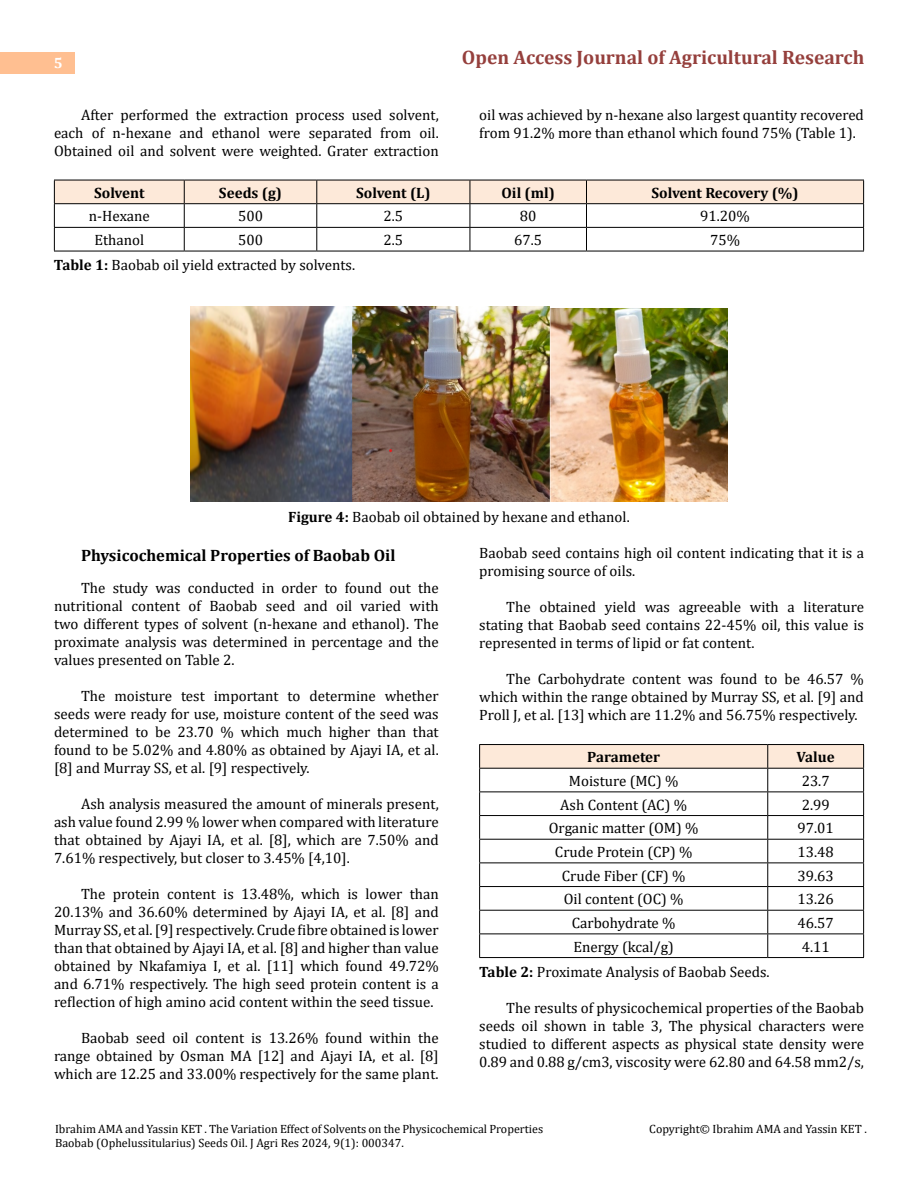
<style>
.page{position:relative;width:918px;height:1188px;background:#fff}
.page>*{position:absolute;margin:0;border:0;box-sizing:border-box;transform-origin:0 0}
.t1{font:700 19.5px "Cambria";color:#953f3c}
.t2{font:700 16.5px "Cambria";color:#000}
.t3{font:15px/18px "Cambria";color:#000;text-align:justify}
.t4{font:700 15px "Cambria";color:#000}
.t5{font:700 15px "Cambria";color:#fff}
.t6{font:12px/14.4px "Cambria";color:#000}
.s1{font-weight:700}
</style>
<div class="page">
<div style="left:0;top:52px;width:74px;height:21px;background:#ffbf91"></div>
<hr style="left:54px;top:251px;width:130px;height:1px;background:#000">
<hr style="left:184px;top:251px;width:133px;height:1px;background:#000">
<hr style="left:317px;top:251px;width:153px;height:1px;background:#000">
<hr style="left:470px;top:251px;width:116px;height:1px;background:#000">
<hr style="left:586px;top:251px;width:278px;height:1px;background:#000">
<svg style="left:54px;top:180px;width:810px;height:71px"></svg>
<img style="left:191px;top:306px;width:536px;height:196px">
<hr style="left:479px;top:744px;width:289px;height:1px;background:#000">
<hr style="left:768px;top:744px;width:96px;height:1px;background:#000">
<hr style="left:479px;top:957px;width:289px;height:1px;background:#000">
<hr style="left:768px;top:957px;width:96px;height:1px;background:#000">
<svg style="left:479px;top:745px;width:385px;height:212px"></svg>
<p class="t5" style="left:54px;top:53px;width:10px">5</p>
<h1 class="t1" style="left:462px;top:44px;width:404px">Open Access Journal of Agricultural Research</h1>
<p class="t3" style="left:54px;top:105px;width:386px;text-indent:27px">After performed the extraction process used solvent, each of n-hexane and ethanol were separated from oil.<br>Obtained oil and solvent were weighted. Grater extraction</p>
<p class="t3" style="left:479px;top:105px;width:386px">oil was achieved by n-hexane also largest quantity recovered from 91.2% more than ethanol which found 75% (Table 1).</p>
<p class="t4" style="left:94px;top:182px;width:52px">Solvent</p>
<p class="t4" style="left:219px;top:182px;width:65px">Seeds (g)</p>
<p class="t4" style="left:356px;top:182px;width:76px">Solvent (L)</p>
<p class="t4" style="left:502px;top:182px;width:55px">Oil (ml)</p>
<p class="t4" style="left:651px;top:182px;width:149px">Solvent Recovery (%)</p>
<p class="t3" style="left:89px;top:207px;width:62px">n-Hexane</p>
<p class="t3" style="left:238px;top:207px;width:26px">500</p>
<p class="t3" style="left:384px;top:207px;width:21px">2.5</p>
<p class="t3" style="left:520px;top:207px;width:18px">80</p>
<p class="t3" style="left:700px;top:207px;width:51px">91.20%</p>
<p class="t3" style="left:94px;top:231px;width:51px">Ethanol</p>
<p class="t3" style="left:238px;top:231px;width:26px">500</p>
<p class="t3" style="left:384px;top:231px;width:21px">2.5</p>
<p class="t3" style="left:514px;top:231px;width:30px">67.5</p>
<p class="t3" style="left:710px;top:231px;width:31px">75%</p>
<p class="t3" style="left:54px;top:256px;width:303px"><span class="s1">Table 1:</span> Baobab oil yield extracted by solvents.</p>
<p class="t3" style="left:288px;top:508px;width:343px"><span class="s1">Figure 4:</span> Baobab oil obtained by hexane and ethanol.</p>
<p class="t2" style="left:81px;top:544px;width:316px">Physicochemical Properties of Baobab Oil</p>
<p class="t3" style="left:54px;top:578px;width:386px;text-indent:27px">The study was conducted in order to found out the nutritional content of Baobab seed and oil varied with two different types of solvent (n-hexane and ethanol). The proximate analysis was determined in percentage and the values presented on Table 2.</p>
<p class="t3" style="left:54px;top:686px;width:386px;text-indent:27px">The moisture test important to determine whether seeds were ready for use, moisture content of the seed was determined to be 23.70 % which much higher than that found to be 5.02% and 4.80% as obtained by Ajayi IA, et al. [8] and Murray SS, et al. [9] respectively.</p>
<p class="t3" style="left:54px;top:794px;width:386px;text-indent:27px">Ash analysis measured the amount of minerals present, ash value found 2.99 % lower when compared with literature that obtained by Ajayi IA, et al. [8], which are 7.50% and 7.61% respectively, but closer to 3.45% [4,10].</p>
<p class="t3" style="left:54px;top:884px;width:386px;text-indent:27px">The protein content is 13.48%, which is lower than 20.13% and 36.60% determined by Ajayi IA, et al. [8] and Murray SS, et al. [9] respectively. Crude fibre obtained is lower than that obtained by Ajayi IA, et al. [8] and higher than value obtained by Nkafamiya I, et al. [11] which found 49.72% and 6.71% respectively. The high seed protein content is a reflection of high amino acid content within the seed tissue.</p>
<p class="t3" style="left:54px;top:1028px;width:386px;text-indent:27px">Baobab seed oil content is 13.26% found within the range obtained by Osman MA [12] and Ajayi IA, et al. [8] which are 12.25 and 33.00% respectively for the same plant.</p>
<p class="t3" style="left:479px;top:544px;width:386px">Baobab seed contains high oil content indicating that it is a promising source of oils.</p>
<p class="t3" style="left:479px;top:598px;width:386px;text-indent:27px">The obtained yield was agreeable with a literature stating that Baobab seed contains 22-45% oil, this value is represented in terms of lipid or fat content.</p>
<p class="t3" style="left:479px;top:670px;width:386px;text-indent:27px">The Carbohydrate content was found to be 46.57 % which within the range obtained by Murray SS, et al. [9] and Proll J, et al. [13] which are 11.2% and 56.75% respectively.</p>
<p class="t4" style="left:587px;top:747px;width:75px">Parameter</p>
<p class="t4" style="left:797px;top:747px;width:40px">Value</p>
<p class="t3" style="left:569px;top:772px;width:111px">Moisture (MC) %</p>
<p class="t3" style="left:802px;top:772px;width:30px">23.7</p>
<p class="t3" style="left:560px;top:795px;width:128px">Ash Content (AC) %</p>
<p class="t3" style="left:802px;top:795px;width:30px">2.99</p>
<p class="t3" style="left:549px;top:819px;width:151px">Organic matter (OM) %</p>
<p class="t3" style="left:798px;top:819px;width:38px">97.01</p>
<p class="t3" style="left:555px;top:843px;width:139px">Crude Protein (CP) %</p>
<p class="t3" style="left:798px;top:843px;width:38px">13.48</p>
<p class="t3" style="left:562px;top:866px;width:125px">Crude Fiber (CF) %</p>
<p class="t3" style="left:798px;top:866px;width:38px">39.63</p>
<p class="t3" style="left:564px;top:890px;width:121px">Oil content (OC) %</p>
<p class="t3" style="left:798px;top:890px;width:38px">13.26</p>
<p class="t3" style="left:572px;top:914px;width:105px">Carbohydrate %</p>
<p class="t3" style="left:798px;top:914px;width:38px">46.57</p>
<p class="t3" style="left:573px;top:937px;width:102px">Energy (kcal/g)</p>
<p class="t3" style="left:802px;top:937px;width:30px">4.11</p>
<p class="t3" style="left:479px;top:963px;width:292px"><span class="s1">Table 2:</span> Proximate Analysis of Baobab Seeds.</p>
<p class="t3" style="left:479px;top:999px;width:386px;text-indent:27px">The results of physicochemical properties of the Baobab seeds oil shown in table 3, The physical characters were studied to different aspects as physical state density were 0.89 and 0.88 g/cm3, viscosity were 62.80 and 64.58 mm2/s,</p>
<p class="t6" style="left:55px;top:1121px;width:490px">Ibrahim AMA and Yassin KET . The Variation Effect of Solvents on the Physicochemical Properties<br>Baobab (Ophelussitularius) Seeds Oil. J Agri Res 2024, 9(1): 000347.</p>
<p class="t6" style="left:649px;top:1121px;width:219px">Copyright© Ibrahim AMA and Yassin KET .</p>
</div>
